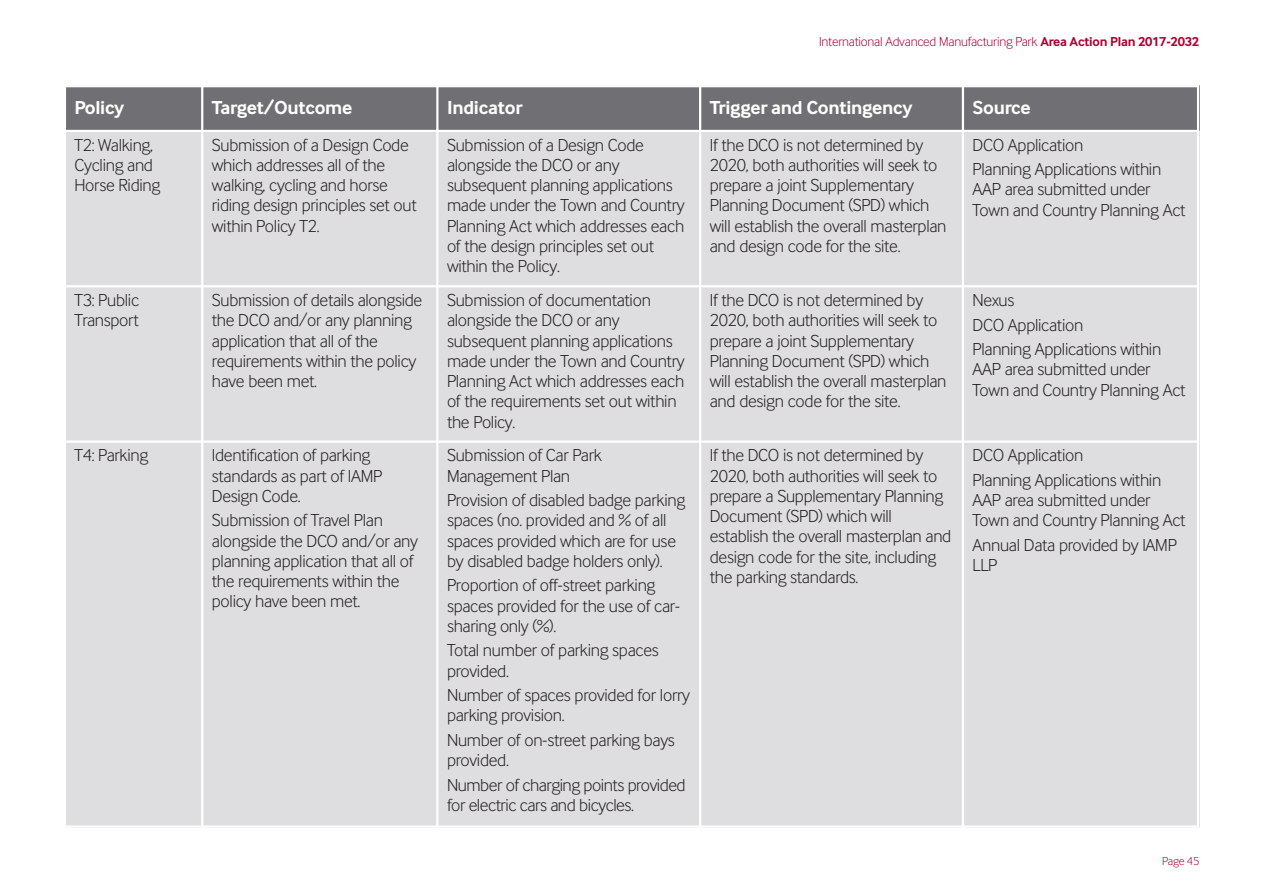
<style>
.page{position:relative;width:1263px;height:893px;background:#fff}
.page>*{position:absolute;margin:0;border:0;box-sizing:border-box;transform-origin:0 0}
.t1{font:700 19.5px "Inter Face Da Ma";letter-spacing:-.015em;color:#fff}
.t2{font:18px/20.2px "Inter Face Da Ma Lt";letter-spacing:-.015em;color:#231f20}
.t3{font:13.5px "Inter Face Da Ma Lt";letter-spacing:-.015em;color:#ab0534}
.t4{font:12px "Inter Face Da Ma Lt";letter-spacing:-.015em;color:#ab0534}
.s1{font-family:"Inter Face Da Ma";font-weight:700}
</style>
<div class="page">
<div style="left:64px;top:85px;width:138px;height:46px;background:#706f73"></div>
<div style="left:202px;top:85px;width:235px;height:46px;background:#706f73"></div>
<div style="left:437px;top:85px;width:263px;height:46px;background:#706f73"></div>
<div style="left:700px;top:85px;width:263px;height:46px;background:#706f73"></div>
<div style="left:963px;top:85px;width:236px;height:46px;background:#706f73"></div>
<div style="left:64px;top:131px;width:138px;height:155px;background:#dedee1"></div>
<div style="left:202px;top:131px;width:235px;height:155px;background:#dedee1"></div>
<div style="left:437px;top:131px;width:263px;height:155px;background:#dedee1"></div>
<div style="left:700px;top:131px;width:263px;height:155px;background:#dedee1"></div>
<div style="left:963px;top:131px;width:236px;height:155px;background:#dedee1"></div>
<div style="left:64px;top:286px;width:138px;height:156px;background:#dedee1"></div>
<div style="left:202px;top:286px;width:235px;height:156px;background:#dedee1"></div>
<div style="left:437px;top:286px;width:263px;height:156px;background:#dedee1"></div>
<div style="left:700px;top:286px;width:263px;height:156px;background:#dedee1"></div>
<div style="left:963px;top:286px;width:236px;height:156px;background:#dedee1"></div>
<div style="left:64px;top:442px;width:138px;height:386px;background:#dedee1"></div>
<div style="left:202px;top:442px;width:235px;height:386px;background:#dedee1"></div>
<div style="left:437px;top:442px;width:263px;height:386px;background:#dedee1"></div>
<div style="left:700px;top:442px;width:263px;height:386px;background:#dedee1"></div>
<div style="left:963px;top:442px;width:236px;height:386px;background:#dedee1"></div>
<hr style="left:64px;top:85px;width:2px;height:743px;background:#fff">
<hr style="left:201px;top:85px;width:2px;height:743px;background:#fff">
<hr style="left:436px;top:85px;width:2px;height:743px;background:#fff">
<hr style="left:699px;top:85px;width:2px;height:743px;background:#fff">
<hr style="left:962px;top:85px;width:2px;height:743px;background:#fff">
<hr style="left:1197px;top:85px;width:2px;height:743px;background:#fff">
<hr style="left:64px;top:85px;width:1135px;height:2px;background:#fff">
<hr style="left:64px;top:130px;width:1135px;height:2px;background:#fff">
<hr style="left:64px;top:285px;width:1135px;height:2px;background:#fff">
<hr style="left:64px;top:440px;width:1135px;height:3px;background:#fff">
<hr style="left:64px;top:825px;width:1135px;height:3px;background:#fff">
<p class="t3" style="left:819px;top:37px;width:381px">International Advanced Manufacturing Park <span class="s1">Area Action Plan 2017-2032</span></p>
<p class="t1" style="left:75px;top:101px;width:51px">Policy</p>
<p class="t1" style="left:212px;top:101px;width:142px">Target/Outcome</p>
<p class="t1" style="left:447px;top:101px;width:77px">Indicator</p>
<p class="t1" style="left:710px;top:101px;width:204px">Trigger and Contingency</p>
<p class="t1" style="left:972px;top:101px;width:60px">Source</p>
<p class="t2" style="left:75px;top:136px;width:87px">T2: Walking,<br>Cycling and<br>Horse Riding</p>
<p class="t2" style="left:212px;top:136px;width:206px">Submission of a Design Code which addresses all of the walking, cycling and horse riding design principles set out within Policy T2.</p>
<p class="t2" style="left:447px;top:136px;width:239px">Submission of a Design Code alongside the DCO or any subsequent planning applications made under the Town and Country<br>Planning Act which addresses each of the design principles set out within the Policy.</p>
<p class="t2" style="left:710px;top:136px;width:238px">If the DCO is not determined by<br>2020, both authorities will seek to prepare a joint Supplementary<br>Planning Document (SPD) which will establish the overall masterplan and design code for the site.</p>
<p class="t2" style="left:972px;top:134px;width:190px;line-height:24.5px">DCO Application<br>Planning Applications within</p>
<p class="t2" style="left:972px;top:181px;width:214px">AAP area submitted under<br>Town and Country Planning Act</p>
<p class="t2" style="left:75px;top:292px;width:66px">T3: Public<br>Transport</p>
<p class="t2" style="left:212px;top:292px;width:212px">Submission of details alongside the DCO and/or any planning application that all of the requirements within the policy have been met.</p>
<p class="t2" style="left:447px;top:292px;width:239px">Submission of documentation alongside the DCO or any subsequent planning applications made under the Town and Country<br>Planning Act which addresses each of the requirements set out within the Policy.</p>
<p class="t2" style="left:710px;top:292px;width:238px">If the DCO is not determined by<br>2020, both authorities will seek to prepare a joint Supplementary<br>Planning Document (SPD) which will establish the overall masterplan and design code for the site.</p>
<p class="t2" style="left:972px;top:290px;width:190px;line-height:24.5px">Nexus<br>DCO Application<br>Planning Applications within</p>
<p class="t2" style="left:972px;top:361px;width:214px">AAP area submitted under<br>Town and Country Planning Act</p>
<p class="t2" style="left:75px;top:447px;width:75px">T4: Parking</p>
<p class="t2" style="left:212px;top:447px;width:172px">Identification of parking standards as part of IAMP<br>Design Code.</p>
<p class="t2" style="left:212px;top:512px;width:208px">Submission of Travel Plan alongside the DCO and/or any planning application that all of the requirements within the policy have been met.</p>
<p class="t2" style="left:447px;top:447px;width:156px">Submission of Car Park<br>Management Plan</p>
<p class="t2" style="left:447px;top:492px;width:240px">Provision of disabled badge parking spaces (no. provided and % of all spaces provided which are for use by disabled badge holders only).</p>
<p class="t2" style="left:447px;top:577px;width:235px">Proportion of off-street parking spaces provided for the use of car&shy;sharing only (%).</p>
<p class="t2" style="left:447px;top:642px;width:213px">Total number of parking spaces provided.</p>
<p class="t2" style="left:447px;top:687px;width:244px">Number of spaces provided for lorry parking provision.</p>
<p class="t2" style="left:447px;top:732px;width:229px">Number of on-street parking bays provided.</p>
<p class="t2" style="left:447px;top:776px;width:240px">Number of charging points provided for electric cars and bicycles.</p>
<p class="t2" style="left:710px;top:447px;width:243px">If the DCO is not determined by<br>2020, both authorities will seek to prepare a Supplementary Planning<br>Document (SPD) which will establish the overall masterplan and design code for the site, including the parking standards.</p>
<p class="t2" style="left:972px;top:445px;width:190px;line-height:24.5px">DCO Application<br>Planning Applications within</p>
<p class="t2" style="left:972px;top:492px;width:214px">AAP area submitted under<br>Town and Country Planning Act</p>
<p class="t2" style="left:972px;top:537px;width:206px">Annual Data provided by IAMP<br>LLP</p>
<p class="t4" style="left:1162px;top:857px;width:39px">Page 45</p>
</div>
